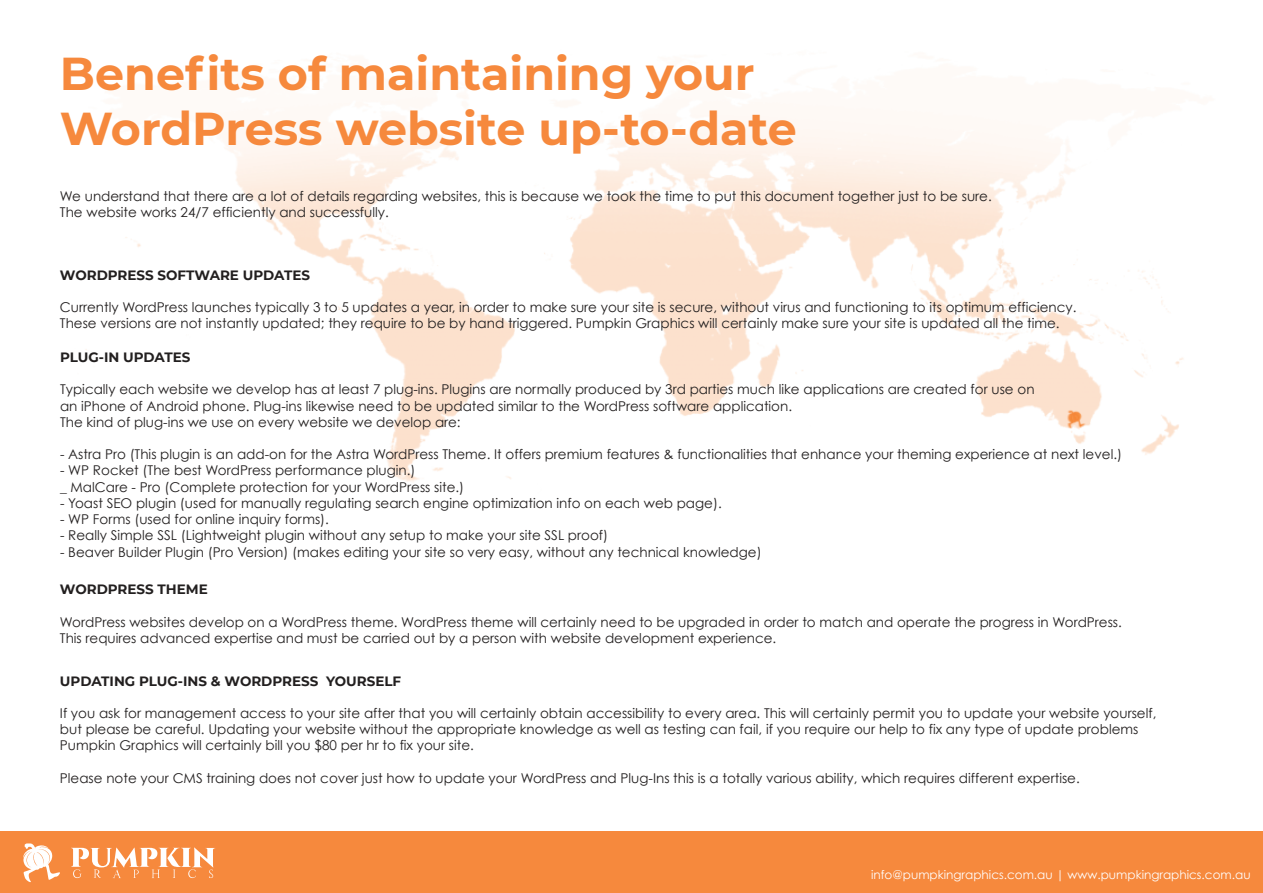
<style>
.page{position:relative;width:1263px;height:893px;background:#fff}
.page>*{position:absolute;margin:0;border:0;box-sizing:border-box;transform-origin:0 0}
.t1{font:700 46.05px/55.2px "Montserrat";color:#f6893d}
.t2{font:13.5px/16.2px "Century Gothic";color:#221f1f}
.t3{font:700 13.5px "Montserrat";color:#221f1f}
.t4{font:12px "Century Gothic";color:#fff}
</style>
<div class="page">
<img style="left:85px;top:113px;width:1099px;height:369px">
<div style="left:0;top:832px;width:1263px;height:61px;background:#f6893d"></div>
<svg style="left:23px;top:843px;width:37px;height:39px"></svg>
<svg style="left:71px;top:847px;width:144px;height:31px"></svg>
<h1 class="t1" style="left:60px;top:44px;width:738px">Benefits of maintaining your<br>WordPress website up-to-date</h1>
<p class="t2" style="left:60px;top:189px;width:933px">We understand that there are a lot of details regarding websites, this is because we took the time to put this document together just to be sure.<br>The website works 24/7 efficiently and successfully.</p>
<p class="t3" style="left:60px;top:269px;width:252px">WORDPRESS SOFTWARE UPDATES</p>
<p class="t2" style="left:60px;top:300px;width:1018px">Currently WordPress launches typically 3 to 5 updates a year, in order to make sure your site is secure, without virus and functioning to its optimum efficiency.<br>These versions are not instantly updated; they require to be by hand triggered. Pumpkin Graphics will certainly make sure your site is updated all the time.</p>
<p class="t3" style="left:60px;top:351px;width:132px">PLUG-IN UPDATES</p>
<p class="t2" style="left:60px;top:383px;width:976px">Typically each website we develop has at least 7 plug-ins. Plugins are normally produced by 3rd parties much like applications are created for use on an iPhone of Android phone. Plug-ins likewise need to be updated similar to the WordPress software application.<br>The kind of plug-ins we use on every website we develop are:</p>
<p class="t2" style="left:60px;top:447px;width:1063px">- Astra Pro (This plugin is an add-on for the Astra WordPress Theme. It offers premium features &amp; functionalities that enhance your theming experience at next level.)</p>
<p class="t2" style="left:60px;top:464px;width:406px">- WP Rocket (The best WordPress performance plugin.)<br>_ MalCare - Pro (Complete protection for your WordPress site.)</p>
<p class="t2" style="left:60px;top:496px;width:663px">- Yoast SEO plugin (used for manually regulating search engine optimization info on each web page).</p>
<p class="t2" style="left:60px;top:512px;width:270px">- WP Forms (used for online inquiry forms).</p>
<p class="t2" style="left:60px;top:528px;width:549px">- Really Simple SSL (Lightweight plugin without any setup to make your site SSL proof)</p>
<p class="t2" style="left:60px;top:545px;width:703px">- Beaver Builder Plugin (Pro Version) (makes editing your site so very easy, without any technical knowledge)</p>
<p class="t3" style="left:60px;top:584px;width:149px">WORDPRESS THEME</p>
<p class="t2" style="left:60px;top:615px;width:1063px">WordPress websites develop on a WordPress theme. WordPress theme will certainly need to be upgraded in order to match and operate the progress in WordPress.<br>This requires advanced expertise and must be carried out by a person with website development experience.</p>
<p class="t3" style="left:60px;top:675px;width:343px">UPDATING PLUG-INS &amp; WORDPRESS YOURSELF</p>
<p class="t2" style="left:60px;top:706px;width:1098px">If you ask for management access to your site after that you will certainly obtain accessibility to every area. This will certainly permit you to update your website yourself, but please be careful. Updating your website without the appropriate knowledge as well as testing can fail, if you require our help to fix any type of update problems<br>Pumpkin Graphics will certainly bill you $80 per hr to fix your site.</p>
<p class="t2" style="left:60px;top:771px;width:1021px">Please note your CMS training does not cover just how to update your WordPress and Plug-Ins this is a totally various ability, which requires different expertise.</p>
<p class="t4" style="left:871px;top:870px;width:381px">info@pumpkingraphics.com.au | www.pumpkingraphics.com.au</p>
</div>
